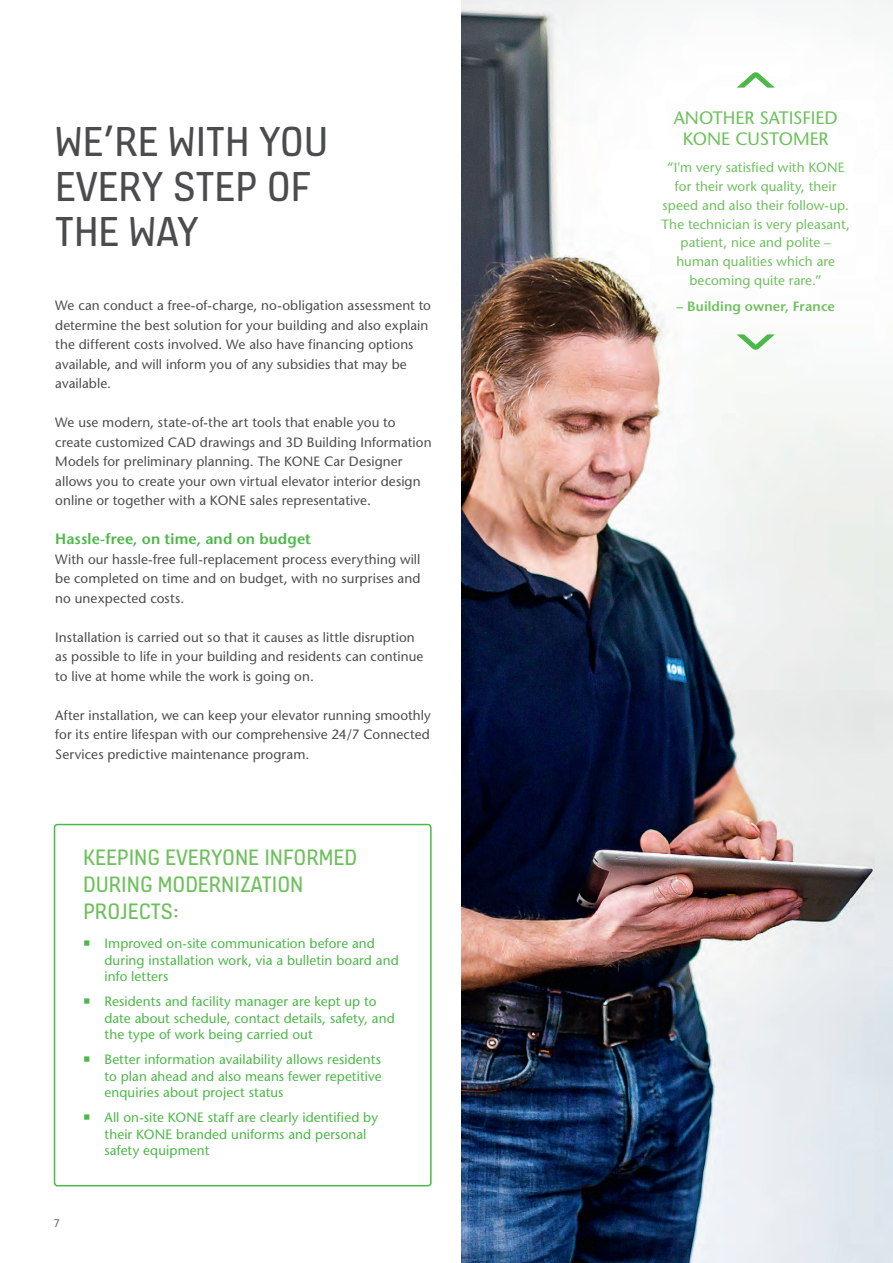
<style>
.page{position:relative;width:893px;height:1263px;background:#fff}
.page>*{position:absolute;margin:0;border:0;box-sizing:border-box;transform-origin:0 0}
.Headline__White__Sma{font:45px/45px "KONE Information";color:#4b4c4d}
.Info_box_and_list_he{font:24px/27px "KONE Information v 13";color:#6ec05d}
.t1{font:500 18px/21px "Stone Sans Std";letter-spacing:-.005em;color:#6ec05d;text-align:center}
.Bodycopy{font:600 15px "Stone Sans";letter-spacing:.01em;color:#4cb848}
.Bodycopy-2{font:13.5px/19.5px "Stone Sans";letter-spacing:.005em;color:#4b4c4d}
.t2{font:500 13.5px/16.5px "Stone Sans Std";letter-spacing:.005em;color:#4cb848}
.t3{font:500 13.5px/18.8px "Stone Sans Std";letter-spacing:.005em;color:#6ec05d;text-align:center}
.t4{font:600 13.5px "Stone Sans Std";letter-spacing:.01em;color:#6ec05d}
.t5{font:12px "KONE Information v 13";color:#636366}
</style>
<div class="page">
<img style="left:461px;top:0;width:432px;height:1263px">
<div style="left:601px;top:149px;width:88px;height:87px;background:#fff;border-radius:50%"></div>
<div style="left:54px;top:824px;width:378px;height:362px;border:2px solid #4cb848;border-radius:3px"></div>
<svg style="left:737px;top:72px;width:38px;height:16px"></svg>
<svg style="left:737px;top:334px;width:38px;height:16px"></svg>
<p class="Headline__White__Sma" style="left:55px;top:117px;width:275px">WE’RE WITH YOU<br>EVERY STEP OF<br>THE WAY</p>
<p class="Bodycopy-2" style="left:55px;top:296px;width:377px">We can conduct a free-of-charge, no-obligation assessment to determine the best solution for your building and also explain the different costs involved. We also have financing options available, and will inform you of any subsidies that may be available.</p>
<p class="Bodycopy-2" style="left:55px;top:413px;width:378px">We use modern, state-of-the art tools that enable you to create customized CAD drawings and 3D Building Information Models for preliminary planning. The KONE Car Designer allows you to create your own virtual elevator interior design online or together with a KONE sales representative.</p>
<p class="Bodycopy" style="left:55px;top:530px;width:257px">Hassle-free, on time, and on budget</p>
<p class="Bodycopy-2" style="left:55px;top:549px;width:367px;text-align:justify">With our hassle-free full-replacement process everything will be completed on time and on budget, with no surprises and no unexpected costs.</p>
<p class="Bodycopy-2" style="left:55px;top:627px;width:370px">Installation is carried out so that it causes as little disruption as possible to life in your building and residents can continue to live at home while the work is going on.</p>
<p class="Bodycopy-2" style="left:55px;top:705px;width:377px;text-align:justify">After installation, we can keep your elevator running smoothly for its entire lifespan with our comprehensive 24/7 Connected Services predictive maintenance program.</p>
<p class="t5" style="left:54px;top:1215px;width:7px">7</p>
<p class="Info_box_and_list_he" style="left:83px;top:843px;width:275px">KEEPING EVERYONE INFORMED<br>DURING MODERNIZATION<br>PROJECTS:</p>
<p class="t2" style="left:104px;top:935px;width:296px;text-indent:-21px">○ Improved on-site communication before and during installation work, via a bulletin board and info letters</p>
<p class="t2" style="left:104px;top:993px;width:292px;text-indent:-21px">○ Residents and facility manager are kept up to date about schedule, contact details, safety, and the type of work being carried out</p>
<p class="t2" style="left:104px;top:1051px;width:279px;text-align:justify;text-indent:-21px">○ Better information availability allows residents to plan ahead and also means fewer repetitive enquiries about project status</p>
<p class="t2" style="left:104px;top:1109px;width:275px;text-indent:-21px">○ All on-site KONE staff are clearly identified by their KONE branded uniforms and personal safety equipment</p>
<p class="t1" style="left:674px;top:107px;width:165px">ANOTHER SATISFIED<br>KONE CUSTOMER</p>
<p class="t3" style="left:662px;top:158px;width:190px">“I'm very satisfied with KONE for their work quality, their speed and also their follow-up.<br>The technician is very pleasant, patient, nice and polite – human qualities which are becoming quite rare.”</p>
<p class="t4" style="left:677px;top:298px;width:160px">– Building owner, France</p>
</div>
